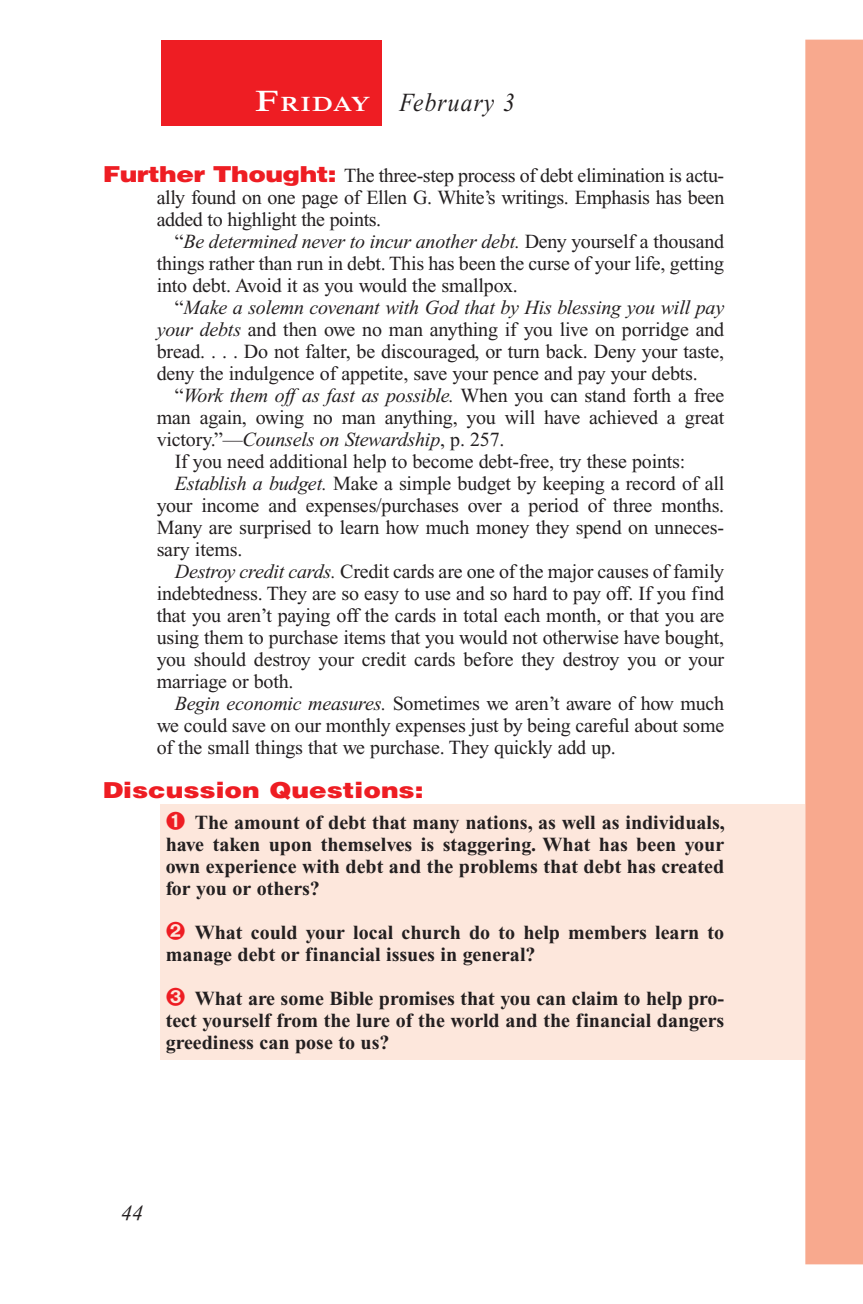
<style>
.page{position:relative;width:863px;height:1304px;background:#fff}
.page>*{position:absolute;margin:0;border:0;box-sizing:border-box;transform-origin:0 0}
.Lesson_Dates{font:italic 26px "Times New Roman PS Std";letter-spacing:.05em;color:#231f20;scale:.9 1}
.Question{font:900 22px "Helvetica LT Std";color:#ee1d23;scale:1.2 1}
.t1{font:italic 22px "Times New Roman PS Std";color:#231f20}
.Daily_Header{font:600 21px "Times NRMT Std";letter-spacing:.035em;color:#fff;scale:1.1 1}
.Body{font:20px/22px "Times New Roman PS Std";letter-spacing:-.01em;color:#231f20;text-align:justify}
.Numbered_Bullet_List{font:700 20px/22px "Times New Roman PS Std";color:#231f20;text-align:justify}
.Question_NO_SB{font:20px/22px "Times New Roman PS Std";letter-spacing:-.02em;color:#231f20;text-align:justify}
.s1{font-size:30px}
.s2{font-family:"Helvetica LT Std";font-weight:900;font-size:22px;color:#ee1d23}
.s3{font-style:italic}
</style>
<div class="page">
<div style="left:805px;top:40px;width:57px;height:1224px;background:#f8a98e"></div>
<div style="left:162px;top:40px;width:220px;height:85px;background:#ee1d23"></div>
<div style="left:160px;top:804px;width:645px;height:255px;background:#fde7dc"></div>
<p class="Daily_Header" style="left:255px;top:91px;width:106px"><span class="s1">F</span>riday</p>
<p class="Lesson_Dates" style="left:399px;top:88px;width:130px">February 3</p>
<p class="Question_NO_SB" style="left:157px;top:164px;width:569px;text-indent:-54px"><span class="s2">Further Thought:</span> The three-step process of debt elimination is actu&shy;ally found on one page of Ellen G. White’s writings. Emphasis has been added to highlight the points.</p>
<p class="Body" style="left:157px;top:230px;width:569px;text-indent:18px">“<span class="s3">Be determined never to incur another debt.</span> Deny yourself a thousand things rather than run in debt. This has been the curse of your life, getting into debt. Avoid it as you would the smallpox.</p>
<p class="Body" style="left:157px;top:296px;width:569px;text-indent:18px">“<span class="s3">Make a solemn covenant with God that by His blessing you will pay your debts</span> and then owe no man anything if you live on porridge and bread. . . . Do not falter, be discouraged, or turn back. Deny your taste, deny the indulgence of appetite, save your pence and pay your debts.</p>
<p class="Body" style="left:157px;top:384px;width:569px;text-indent:18px">“<span class="s3">Work them off as fast as possible.</span> When you can stand forth a free man again, owing no man anything, you will have achieved a great victory.”—<span class="s3">Counsels on Stewardship</span>, p. 257.</p>
<p class="Body" style="left:175px;top:450px;width:512px">If you need additional help to become debt-free, try these points:</p>
<p class="Body" style="left:157px;top:472px;width:569px;text-indent:18px"><span class="s3">Establish a budget.</span> Make a simple budget by keeping a record of all your income and expenses/purchases over a period of three months.<br>Many are surprised to learn how much money they spend on unneces&shy;sary items.</p>
<p class="Body" style="left:157px;top:560px;width:569px;text-indent:18px"><span class="s3">Destroy credit cards.</span> Credit cards are one of the major causes of family indebtedness. They are so easy to use and so hard to pay off. If you find that you aren’t paying off the cards in total each month, or that you are using them to purchase items that you would not otherwise have bought, you should destroy your credit cards before they destroy you or your marriage or both.</p>
<p class="Body" style="left:157px;top:692px;width:569px;text-indent:18px"><span class="s3">Begin economic measures.</span> Sometimes we aren’t aware of how much we could save on our monthly expenses just by being careful about some of the small things that we purchase. They quickly add up.</p>
<p class="Question" style="left:103px;top:775px;width:269px">Discussion Questions:</p>
<p class="Numbered_Bullet_List" style="left:166px;top:811px;width:560px;text-indent:29px">The amount of debt that many nations, as well as individuals, have taken upon themselves is staggering. What has been your own experience with debt and the problems that debt has created for you or others?</p>
<p class="Numbered_Bullet_List" style="left:166px;top:921px;width:559px;text-indent:29px">What could your local church do to help members learn to manage debt or financial issues in general?</p>
<p class="Numbered_Bullet_List" style="left:166px;top:987px;width:560px;text-indent:29px">What are some Bible promises that you can claim to help pro&shy;tect yourself from the lure of the world and the financial dangers greediness can pose to us?</p>
<p class="t1" style="left:121px;top:1200px;width:23px">44</p>
</div>
